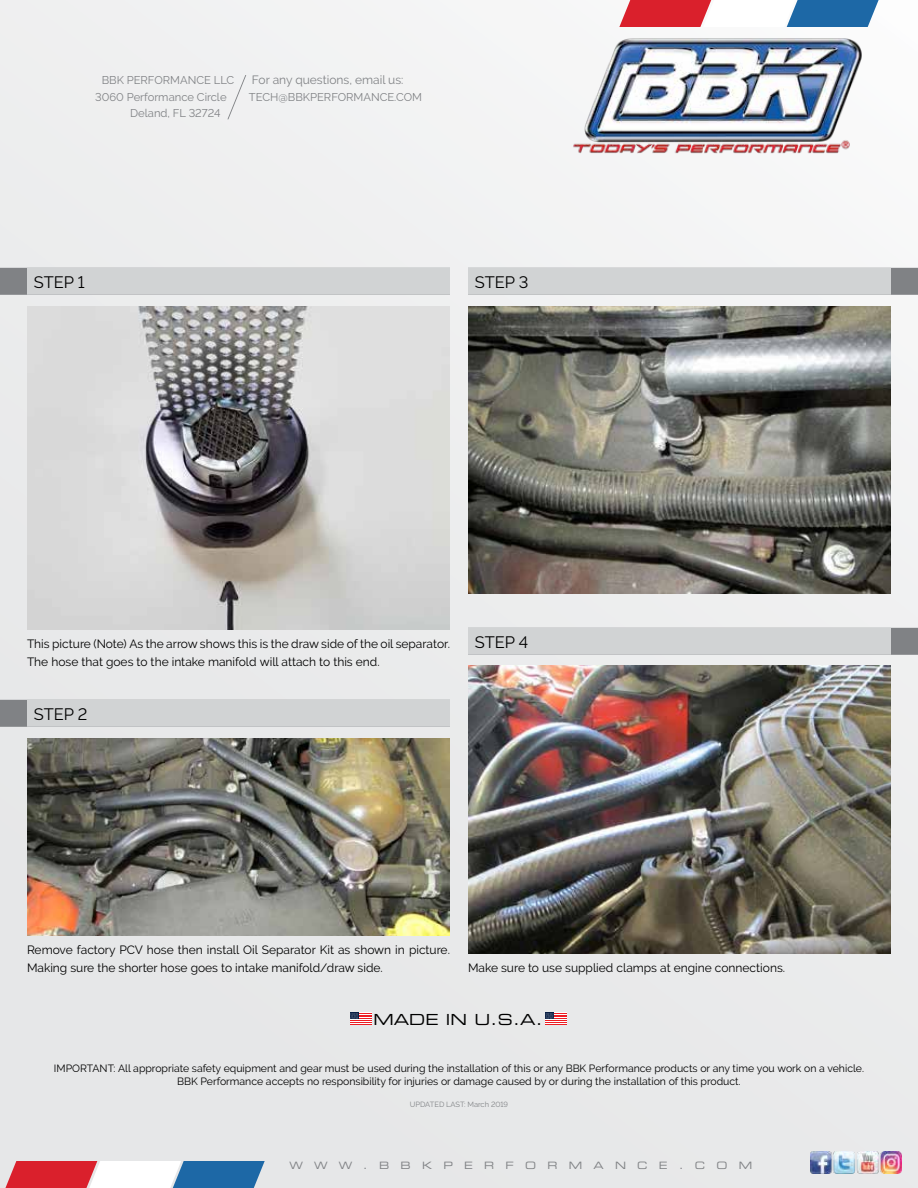
<style>
.page{position:relative;width:918px;height:1188px;background:#e6e7e8}
.page>*{position:absolute;margin:0;border:0;box-sizing:border-box;transform-origin:0 0}
.t1{font:16.5px "Raleway";color:#000}
.t2{font:15.3px "Eurostile Extended Two";color:#000}
.t3{font:12px/18px "Raleway";color:#000}
.t4{font:12px "Raleway";color:#808285}
.t5{font:11.25px "Raleway";color:#808285}
.t6{font:10.5px/12.6px "Raleway";color:#000;text-align:center}
.t7{font:10.2px "Eurostile Extended Two";letter-spacing:1.11em;color:#808285}
.t8{font:7.5px "Raleway";color:#808285}
</style>
<div class="page">
<svg style="left:619px;top:0;width:265px;height:27px;background:#ae8ca2"></svg>
<svg style="left:5px;top:1161px;width:260px;height:27px;background:#ab88a0"></svg>
<img style="left:570px;top:37px;width:293px;height:119px">
<svg style="left:227px;top:75px;width:19px;height:44px"></svg>
<svg style="left:545px;top:1013px;width:22px;height:12px"></svg>
<svg style="left:350px;top:1013px;width:21px;height:12px"></svg>
<img style="left:810px;top:1152px;width:92px;height:21px">
<div style="left:0;top:268px;width:450px;height:27px;background:#808285"></div>
<div style="left:27px;top:268px;width:423px;height:27px;background:#d1d3d4"></div>
<div style="left:0;top:700px;width:450px;height:27px;background:#808285"></div>
<div style="left:27px;top:700px;width:423px;height:27px;background:#d1d3d4"></div>
<img style="left:27px;top:306px;width:423px;height:324px">
<img style="left:27px;top:738px;width:423px;height:198px">
<div style="left:468px;top:268px;width:450px;height:27px;background:#808285"></div>
<div style="left:468px;top:268px;width:423px;height:27px;background:#d1d3d4"></div>
<div style="left:468px;top:628px;width:450px;height:27px;background:#808285"></div>
<div style="left:468px;top:628px;width:423px;height:27px;background:#d1d3d4"></div>
<img style="left:468px;top:306px;width:423px;height:288px">
<img style="left:468px;top:666px;width:423px;height:288px">
<p class="t5" style="left:102px;top:74px;width:134px">BBK PERFORMANCE LLC</p>
<p class="t5" style="left:95px;top:90px;width:133px">3060 Performance Circle</p>
<p class="t5" style="left:130px;top:107px;width:92px">Deland, FL 32724</p>
<p class="t4" style="left:252px;top:73px;width:153px">For any questions, email us:</p>
<p class="t5" style="left:249px;top:90px;width:175px">TECH@BBKPERFORMANCE.COM</p>
<h1 class="t1" style="left:34px;top:273px;width:52px">STEP 1</h1>
<h1 class="t1" style="left:475px;top:273px;width:55px">STEP 3</h1>
<p class="t3" style="left:27px;top:635px;width:425px">This picture (Note) As the arrow shows this is the draw side of the oil separator.<br>The hose that goes to the intake manifold will attach to this end.</p>
<h1 class="t1" style="left:34px;top:705px;width:55px">STEP 2</h1>
<h1 class="t1" style="left:475px;top:633px;width:55px">STEP 4</h1>
<p class="t3" style="left:27px;top:941px;width:424px">Remove factory PCV hose then install Oil Separator Kit as shown in picture.<br>Making sure the shorter hose goes to intake manifold/draw side.</p>
<p class="t3" style="left:468px;top:959px;width:319px">Make sure to use supplied clamps at engine connections.</p>
<p class="t2" style="left:373px;top:1009px;width:171px">MADE IN U.S.A.</p>
<p class="t6" style="left:54px;top:1062px;width:812px">IMPORTANT: All appropriate safety equipment and gear must be used during the installation of this or any BBK Performance products or any time you work on a vehicle.<br>BBK Performance accepts no responsibility for injuries or damage caused by or during the installation of this product.</p>
<p class="t8" style="left:410px;top:1100px;width:100px">UPDATED LAST: March 2019</p>
<p class="t7" style="left:289px;top:1158px;width:464px">WWW.BBKPERFORMANCE.COM</p>
</div>
